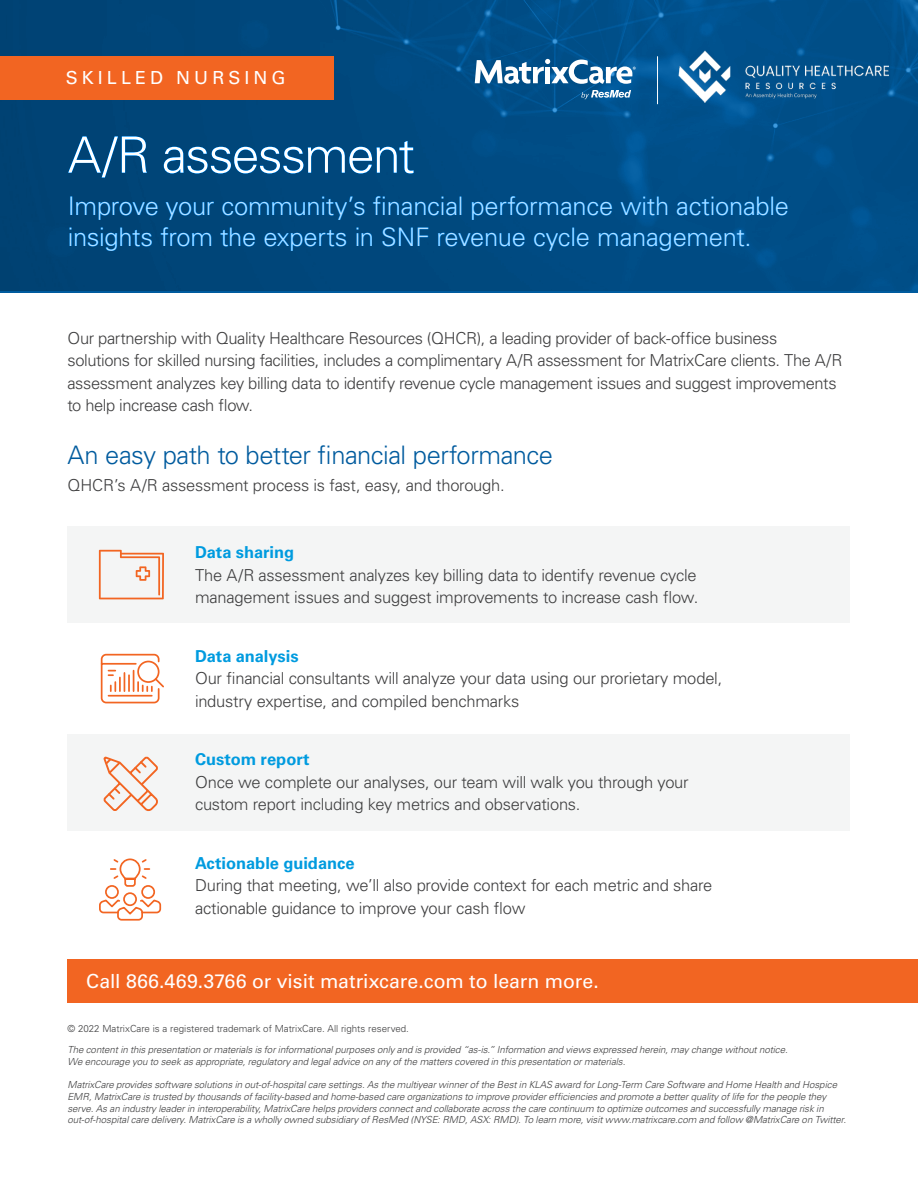
<style>
.page{position:relative;width:918px;height:1188px;background:#fff}
.page>*{position:absolute;margin:0;border:0;box-sizing:border-box;transform-origin:0 0}
.Cover_Headline{font:300 50.1px "Univers LT Std";letter-spacing:-.035em;color:#fff}
.Cover_Headline-2{font:300 25.5px/31.5px "Univers LT Std";letter-spacing:-.01em;color:#b3e1f5}
.t1{font:300 25.5px "Univers LT Std";letter-spacing:-.02em;color:#005b9e}
.CTA_in_Bar{font:19.5px "Univers LT Std";color:#fff}
.Cover_Division_Title{font:18px "Univers LT Std";letter-spacing:.225em;color:#fff}
.t2{font:300 16.5px/22.5px "Univers LT Std";letter-spacing:-.02em;color:#3e3e3f}
.t3{font:700 16.5px "Univers LT Std";color:#009bdf}
.Legal{font:italic 300 9.75px/11.7px "Univers LT Std";letter-spacing:-.005em;color:#3e3e3f}
.Legal-2{font:300 9.75px "Univers LT Std";color:#3e3e3f}
</style>
<div class="page">
<div style="left:68px;top:734px;width:782px;height:97px;background:#f4f5f5"></div>
<div style="left:68px;top:526px;width:782px;height:97px;background:#f4f5f5"></div>
<svg style="left:0;top:0;width:918px;height:292px;background:#004a81"></svg>
<div style="left:0;top:56px;width:333px;height:43px;background:#f26522"></div>
<svg style="left:475px;top:59px;width:161px;height:25px"></svg>
<svg style="left:581px;top:90px;width:50px;height:9px"></svg>
<div style="left:68px;top:960px;width:850px;height:43px;background:#f26522"></div>
<svg style="left:99px;top:550px;width:65px;height:49px"></svg>
<svg style="left:103px;top:756px;width:55px;height:55px"></svg>
<svg style="left:100px;top:653px;width:64px;height:51px"></svg>
<svg style="left:99px;top:858px;width:63px;height:63px"></svg>
<img style="left:678px;top:51px;width:211px;height:51px">
<hr style="left:657px;top:56px;width:1px;height:48px;background:#fff">
<p class="Cover_Division_Title" style="left:66px;top:67px;width:221px">SKILLED NURSING</p>
<p class="Cover_Headline" style="left:68px;top:125px;width:349px">A/R assessment</p>
<p class="Cover_Headline-2" style="left:68px;top:190px;width:723px">Improve your community’s financial performance with actionable insights from the experts in SNF revenue cycle management.</p>
<p class="t2" style="left:68px;top:327px;width:776px">Our partnership with Quality Healthcare Resources (QHCR), a leading provider of back-office business solutions for skilled nursing facilities, includes a complimentary A/R assessment for MatrixCare clients. The A/R assessment analyzes key billing data to identify revenue cycle management issues and suggest improvements to help increase cash flow.</p>
<p class="t1" style="left:68px;top:440px;width:487px">An easy path to better financial performance</p>
<p class="t2" style="left:68px;top:474px;width:439px">QHCR’s A/R assessment process is fast, easy, and thorough.</p>
<p class="t3" style="left:195px;top:543px;width:101px">Data sharing</p>
<p class="t2" style="left:195px;top:564px;width:505px">The A/R assessment analyzes key billing data to identify revenue cycle management issues and suggest improvements to increase cash flow.</p>
<p class="t3" style="left:195px;top:646px;width:105px">Data analysis</p>
<p class="t2" style="left:195px;top:667px;width:529px">Our financial consultants will analyze your data using our prorietary model, industry expertise, and compiled benchmarks</p>
<p class="t3" style="left:195px;top:750px;width:116px">Custom report</p>
<p class="t2" style="left:195px;top:771px;width:495px">Once we complete our analyses, our team will walk you through your custom report including key metrics and observations.</p>
<p class="t3" style="left:195px;top:853px;width:161px">Actionable guidance</p>
<p class="t2" style="left:195px;top:874px;width:519px">During that meeting, we’ll also provide context for each metric and share actionable guidance to improve your cash flow</p>
<p class="CTA_in_Bar" style="left:86px;top:970px;width:514px">Call 866.469.3766 or visit matrixcare.com to learn more.</p>
<p class="Legal-2" style="left:68px;top:1023px;width:343px">© 2022 MatrixCare is a registered trademark of MatrixCare. All rights reserved.</p>
<p class="Legal" style="left:68px;top:1044px;width:722px">The content in this presentation or materials is for informational purposes only and is provided “as-is.” Information and views expressed herein, may change without notice.<br>We encourage you to seek as appropriate, regulatory and legal advice on any of the matters covered in this presentation or materials.</p>
<p class="Legal" style="left:68px;top:1079px;width:780px">MatrixCare provides software solutions in out-of-hospital care settings. As the multiyear winner of the Best in KLAS award for Long-Term Care Software and Home Health and Hospice EMR, MatrixCare is trusted by thousands of facility-based and home-based care organizations to improve provider efficiencies and promote a better quality of life for the people they serve. As an industry leader in interoperability, MatrixCare helps providers connect and collaborate across the care continuum to optimize outcomes and successfully manage risk in out-of-hospital care delivery. MatrixCare is a wholly owned subsidiary of ResMed (NYSE: RMD, ASX: RMD). To learn more, visit www.matrixcare.com and follow @MatrixCare on Twitter.</p>
</div>
